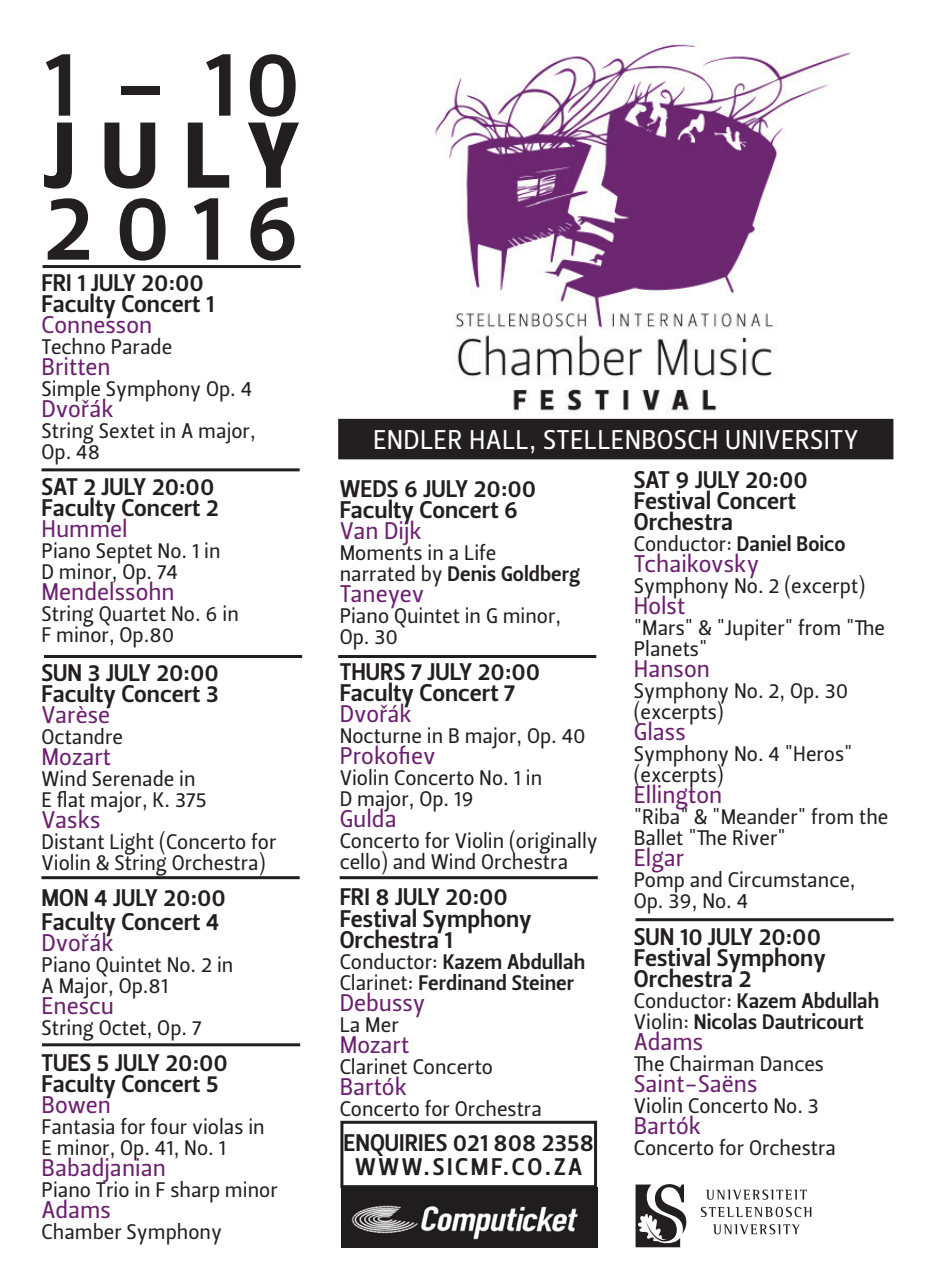
<style>
.page{position:relative;width:936px;height:1276px;background:#fff}
.page>*{position:absolute;margin:0;border:0;box-sizing:border-box;transform-origin:0 0}
.t1{font:93px "Leitura Sans Grot 3";letter-spacing:.23em;color:#231f20}
.t2{font:93px "Leitura Sans Grot 4";color:#231f20}
.t3{font:27px "Leitura Sans Grot 2";letter-spacing:.01em;color:#fff}
.t4{font:24px/21px "Leitura Sans Grot 3";color:#231f20}
.t5{font:24px "Leitura Sans Grot 2";color:#6b206f}
.t6{font:21px/21px "Leitura Sans Grot 2";color:#231f20}
.t7{font:21px/21px "Leitura Sans Grot 3";color:#231f20}
.s1{font-family:"Leitura Sans Grot 2"}
</style>
<div class="page">
<img style="left:367px;top:44px;width:498px;height:375px">
<div style="left:339px;top:420px;width:552px;height:38px;background:#231f20"></div>
<div style="left:338px;top:419px;width:555px;height:40px;border:3px solid #231f20"></div>
<svg style="left:712px;top:1224px;width:87px;height:10px"></svg>
<svg style="left:700px;top:1207px;width:111px;height:10px"></svg>
<svg style="left:706px;top:1189px;width:100px;height:10px"></svg>
<svg style="left:635px;top:1184px;width:51px;height:63px"></svg>
<div style="left:340px;top:1120px;width:257px;height:68px;border:3px solid #231f20"></div>
<hr style="left:43px;top:265px;width:257px;height:3px;background:#231f20">
<hr style="left:42px;top:468px;width:257px;height:3px;background:#231f20">
<hr style="left:44px;top:655px;width:258px;height:3px;background:#231f20">
<hr style="left:635px;top:918px;width:258px;height:3px;background:#231f20">
<hr style="left:339px;top:876px;width:258px;height:3px;background:#231f20">
<hr style="left:338px;top:655px;width:258px;height:3px;background:#231f20">
<hr style="left:42px;top:876px;width:257px;height:3px;background:#231f20">
<hr style="left:42px;top:1043px;width:258px;height:3px;background:#231f20">
<img style="left:341px;top:1187px;width:256px;height:60px">
<h1 class="t1" style="left:44px;top:29px;width:258px">1 - 10</h1>
<h1 class="t2" style="left:44px;top:92px;width:256px">JULY</h1>
<h1 class="t1" style="left:44px;top:173px;width:257px">2016</h1>
<p class="t4" style="left:42px;top:273px;width:174px">FRI 1 JULY 20:00<br>Faculty Concert 1</p>
<p class="t5" style="left:42px;top:311px;width:112px">Connesson</p>
<p class="t6" style="left:42px;top:337px;width:132px">Techno Parade</p>
<p class="t5" style="left:42px;top:353px;width:71px">Britten</p>
<p class="t6" style="left:42px;top:379px;width:212px">Simple Symphony Op. 4</p>
<p class="t5" style="left:42px;top:395px;width:74px">Dvořák</p>
<p class="t6" style="left:42px;top:421px;width:216px">String Sextet in A major,<br>Op. 48</p>
<p class="t4" style="left:42px;top:477px;width:179px">SAT 2 JULY 20:00<br>Faculty Concert 2</p>
<p class="t5" style="left:42px;top:515px;width:88px">Hummel</p>
<p class="t6" style="left:42px;top:541px;width:180px">Piano Septet No. 1 in<br>D minor, Op. 74</p>
<p class="t5" style="left:42px;top:578px;width:135px">Mendelssohn</p>
<p class="t6" style="left:42px;top:604px;width:199px">String Quartet No. 6 in<br>F minor, Op.80</p>
<p class="t4" style="left:42px;top:663px;width:179px">SUN 3 JULY 20:00<br>Faculty Concert 3</p>
<p class="t5" style="left:42px;top:701px;width:70px">Varèse</p>
<p class="t6" style="left:42px;top:727px;width:83px">Octandre</p>
<p class="t5" style="left:42px;top:743px;width:71px">Mozart</p>
<p class="t6" style="left:42px;top:769px;width:167px">Wind Serenade in<br>E flat major, K. 375</p>
<p class="t5" style="left:42px;top:806px;width:61px">Vasks</p>
<p class="t6" style="left:42px;top:832px;width:236px">Distant Light (Concerto for<br>Violin &amp; String Orchestra)</p>
<p class="t4" style="left:42px;top:886px;width:186px;line-height:24px">MON 4 JULY 20:00<br>Faculty Concert 4</p>
<p class="t5" style="left:42px;top:929px;width:74px">Dvořák</p>
<p class="t6" style="left:42px;top:955px;width:193px">Piano Quintet No. 2 in<br>A Major, Op.81</p>
<p class="t5" style="left:42px;top:992px;width:74px">Enescu</p>
<p class="t6" style="left:42px;top:1018px;width:161px">String Octet, Op. 7</p>
<p class="t4" style="left:42px;top:1053px;width:188px">TUES 5 JULY 20:00<br>Faculty Concert 5</p>
<p class="t5" style="left:42px;top:1091px;width:71px">Bowen</p>
<p class="t6" style="left:42px;top:1117px;width:225px">Fantasia for four violas in<br>E minor, Op. 41, No. 1</p>
<p class="t5" style="left:42px;top:1154px;width:126px">Babadjanian</p>
<p class="t6" style="left:42px;top:1180px;width:238px">Piano Trio in F sharp minor</p>
<p class="t5" style="left:42px;top:1196px;width:71px">Adams</p>
<p class="t6" style="left:42px;top:1222px;width:182px">Chamber Symphony</p>
<p class="t3" style="left:373px;top:423px;width:487px">ENDLER HALL, STELLENBOSCH UNIVERSITY</p>
<p class="t4" style="left:339px;top:479px;width:198px">WEDS 6 JULY 20:00<br>Faculty Concert 6</p>
<p class="t5" style="left:339px;top:517px;width:84px">Van Dijk</p>
<p class="t6" style="left:339px;top:543px;width:158px">Moments in a Life</p>
<p class="t7" style="left:339px;top:564px;width:242px"><span class="s1">narrated by</span> Denis Goldberg</p>
<p class="t5" style="left:339px;top:580px;width:86px">Taneyev</p>
<p class="t6" style="left:339px;top:606px;width:223px">Piano Quintet in G minor,<br>Op. 30</p>
<p class="t4" style="left:339px;top:662px;width:202px">THURS 7 JULY 20:00<br>Faculty Concert 7</p>
<p class="t5" style="left:339px;top:700px;width:74px">Dvořák</p>
<p class="t6" style="left:339px;top:726px;width:248px">Nocturne in B major, Op. 40</p>
<p class="t5" style="left:339px;top:742px;width:97px">Prokofiev</p>
<p class="t6" style="left:339px;top:768px;width:204px">Violin Concerto No. 1 in<br>D major, Op. 19</p>
<p class="t5" style="left:339px;top:805px;width:59px">Gulda</p>
<p class="t6" style="left:339px;top:831px;width:259px">Concerto for Violin (originally cello) and Wind Orchestra</p>
<p class="t4" style="left:339px;top:887px;width:194px">FRI 8 JULY 20:00<br>Festival Symphony<br>Orchestra 1</p>
<p class="t7" style="left:339px;top:951px;width:247px"><span class="s1">Conductor:</span> Kazem Abdullah<br><span class="s1">Clarinet:</span> Ferdinand Steiner</p>
<p class="t5" style="left:339px;top:988px;width:87px">Debussy</p>
<p class="t6" style="left:339px;top:1014px;width:61px">La Mer</p>
<p class="t5" style="left:339px;top:1030px;width:71px">Mozart</p>
<p class="t6" style="left:339px;top:1056px;width:155px">Clarinet Concerto</p>
<p class="t5" style="left:339px;top:1072px;width:69px">Bartók</p>
<p class="t6" style="left:339px;top:1098px;width:204px">Concerto for Orchestra</p>
<p class="t4" style="left:343px;top:1131px;width:252px;line-height:24px;text-align:center">ENQUIRIES 021 808 2358<br>WWW.SICMF.CO.ZA</p>
<p class="t4" style="left:633px;top:470px;width:175px">SAT 9 JULY 20:00<br>Festival Concert<br>Orchestra</p>
<p class="t7" style="left:633px;top:534px;width:213px"><span class="s1">Conductor:</span> Daniel Boico</p>
<p class="t5" style="left:633px;top:550px;width:127px">Tchaikovsky</p>
<p class="t6" style="left:633px;top:576px;width:233px">Symphony No. 2 (excerpt)</p>
<p class="t5" style="left:633px;top:592px;width:53px">Holst</p>
<p class="t6" style="left:633px;top:618px;width:253px">"Mars" &amp; "Jupiter" from "The<br>Planets"</p>
<p class="t5" style="left:633px;top:655px;width:78px">Hanson</p>
<p class="t6" style="left:633px;top:681px;width:216px">Symphony No. 2, Op. 30 (excerpts)</p>
<p class="t5" style="left:633px;top:718px;width:53px">Glass</p>
<p class="t6" style="left:633px;top:744px;width:220px">Symphony No. 4 "Heros" (excerpts)</p>
<p class="t5" style="left:633px;top:781px;width:90px">Ellington</p>
<p class="t6" style="left:633px;top:807px;width:256px">"Riba" &amp; "Meander" from the<br>Ballet "The River"</p>
<p class="t5" style="left:633px;top:844px;width:52px">Elgar</p>
<p class="t6" style="left:633px;top:870px;width:223px">Pomp and Circumstance,<br>Op. 39, No. 4</p>
<p class="t4" style="left:633px;top:926px;width:193px">SUN 10 JULY 20:00<br>Festival Symphony<br>Orchestra 2</p>
<p class="t7" style="left:633px;top:990px;width:247px"><span class="s1">Conductor:</span> Kazem Abdullah<br><span class="s1">Violin:</span> Nicolas Dautricourt</p>
<p class="t5" style="left:633px;top:1027px;width:71px">Adams</p>
<p class="t6" style="left:633px;top:1053px;width:192px">The Chairman Dances</p>
<p class="t5" style="left:633px;top:1069px;width:125px">Saint-Saëns</p>
<p class="t6" style="left:633px;top:1095px;width:187px">Violin Concerto No. 3</p>
<p class="t5" style="left:633px;top:1111px;width:69px">Bartók</p>
<p class="t6" style="left:633px;top:1137px;width:204px">Concerto for Orchestra</p>
</div>
